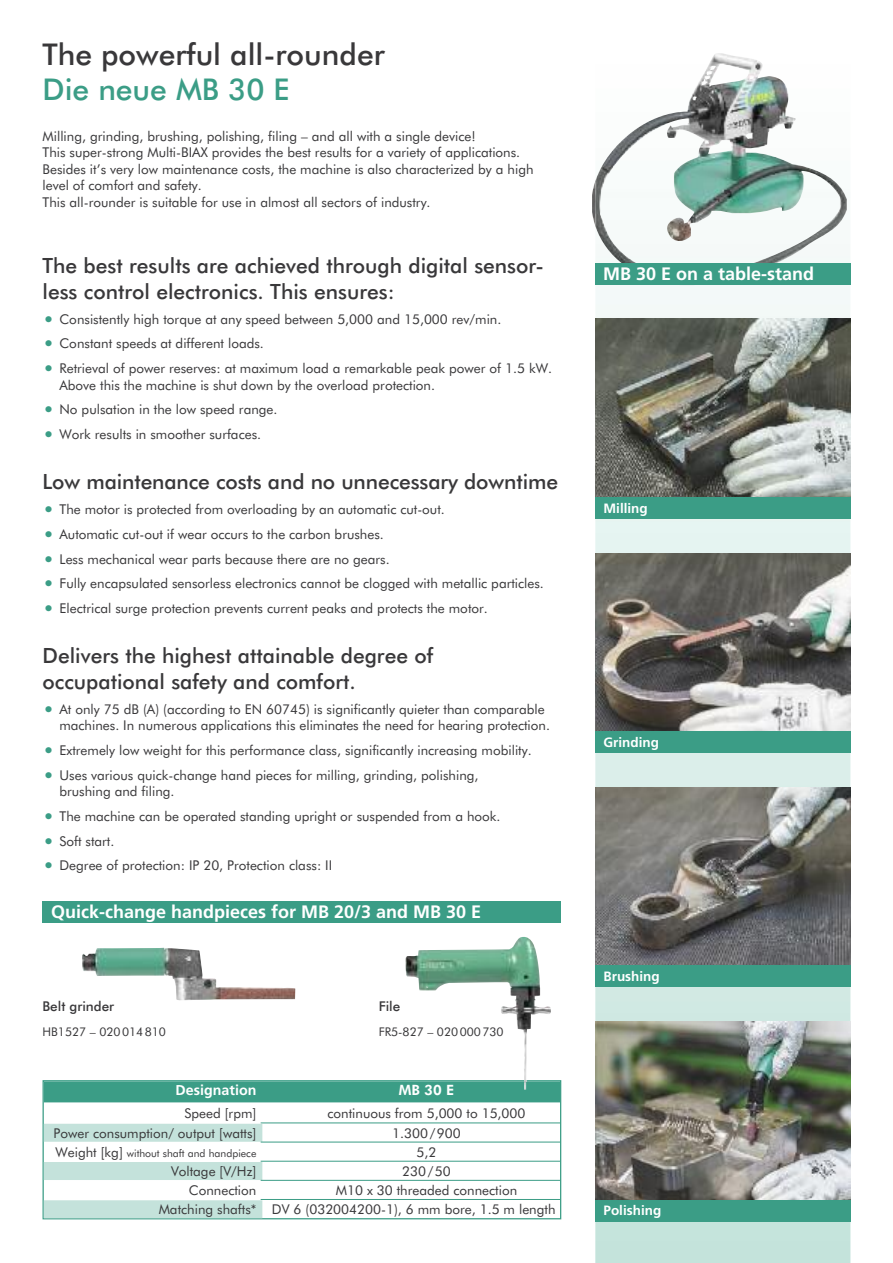
<style>
.page{position:relative;width:893px;height:1263px;background:#fff}
.page>*{position:absolute;margin:0;border:0;box-sizing:border-box;transform-origin:0 0}
.t1{font:500 30px "Futura BT";color:#39383a}
.t2{font:500 30px "Futura BT";color:#3b9d86}
.t3{font:500 21px/25.5px "Futura BT";color:#39383a}
.t4{font:700 18px "Frutiger";color:#fff}
.t5{font:700 14.25px "Frutiger";color:#fff}
.t6{font:800 14.25px "Futura BT";color:#fff}
.t7{font:13.5px/16.5px "Futura Book BT";color:#39383a}
.t8{font:700 13.5px "Frutiger";color:#fff}
.t9{font:500 13.5px "Futura BT";color:#39383a}
.t10{font:12px "Futura Book BT";color:#39383a}
.t11{font:10.5px "Futura Book BT";color:#39383a}
.s1{font-size:21px;color:#3b9d86}
.s2{font-size:13.5px}
</style>
<div class="page">
<img style="left:595px;top:256px;width:255px;height:1007px">
<img style="left:595px;top:319px;width:255px;height:178px">
<img style="left:595px;top:553px;width:255px;height:179px">
<img style="left:595px;top:1021px;width:255px;height:179px">
<img style="left:595px;top:787px;width:255px;height:179px">
<div style="left:595px;top:497px;width:255px;height:22px;background:#3b9d86"></div>
<div style="left:595px;top:732px;width:255px;height:21px;background:#3b9d86"></div>
<div style="left:595px;top:966px;width:255px;height:21px;background:#3b9d86"></div>
<div style="left:595px;top:1200px;width:255px;height:21px;background:#3b9d86"></div>
<div style="left:43px;top:1080px;width:518px;height:139px;border:1px solid #3b9d86"></div>
<div style="left:44px;top:1081px;width:516px;height:21px;background:#3b9d86"></div>
<hr style="left:261px;top:1122px;width:299px;height:1px;background:#3b9d86">
<div style="left:44px;top:1124px;width:218px;height:18px;background:#c4e2db"></div>
<hr style="left:261px;top:1142px;width:299px;height:1px;background:#3b9d86">
<hr style="left:261px;top:1161px;width:299px;height:1px;background:#3b9d86">
<div style="left:44px;top:1162px;width:218px;height:18px;background:#c4e2db"></div>
<hr style="left:261px;top:1180px;width:299px;height:1px;background:#3b9d86">
<hr style="left:261px;top:1199px;width:299px;height:1px;background:#3b9d86">
<div style="left:44px;top:1200px;width:218px;height:18px;background:#c4e2db"></div>
<img style="left:592px;top:182px;width:3px;height:43px">
<img style="left:595px;top:53px;width:252px;height:211px">
<div style="left:595px;top:264px;width:255px;height:21px;background:#3b9d86"></div>
<img style="left:82px;top:948px;width:213px;height:52px">
<div style="left:43px;top:901px;width:518px;height:22px;background:#3b9d86"></div>
<img style="left:405px;top:937px;width:146px;height:143px">
<svg style="left:524px;top:1080px;width:2px;height:10px"></svg>
<h1 class="t1" style="left:43px;top:37px;width:344px">The powerful all-rounder</h1>
<h1 class="t2" style="left:43px;top:72px;width:248px">Die neue MB 30 E</h1>
<p class="t7" style="left:43px;top:129px;width:493px">Milling, grinding, brushing, polishing, filing – and all with a single device!<br>This super-strong Multi-BIAX provides the best results for a variety of applications.<br>Besides it’s very low maintenance costs, the machine is also characterized by a high level of comfort and safety.<br>This all-rounder is suitable for use in almost all sectors of industry.</p>
<h2 class="t3" style="left:43px;top:253px;width:503px">The best results are achieved through digital sensor&shy;less control electronics. This ensures:</h2>
<p class="t7" style="left:43px;top:312px;width:460px"><span class="s1">•</span> Consistently high torque at any speed between 5,000 and 15,000 rev/min.</p>
<p class="t7" style="left:43px;top:336px;width:223px"><span class="s1">•</span> Constant speeds at different loads.</p>
<p class="t7" style="left:59px;top:361px;width:494px;text-indent:-17px"><span class="s1">•</span> Retrieval of power reserves: at maximum load a remarkable peak power of 1.5 kW.<br>Above this the machine is shut down by the overload protection.</p>
<p class="t7" style="left:43px;top:402px;width:236px"><span class="s1">•</span> No pulsation in the low speed range.</p>
<p class="t7" style="left:43px;top:427px;width:220px"><span class="s1">•</span> Work results in smoother surfaces.</p>
<h2 class="t3" style="left:43px;top:469px;width:517px">Low maintenance costs and no unnecessary downtime</h2>
<p class="t7" style="left:43px;top:502px;width:404px"><span class="s1">•</span> The motor is protected from overloading by an automatic cut-out.</p>
<p class="t7" style="left:43px;top:527px;width:343px"><span class="s1">•</span> Automatic cut-out if wear occurs to the carbon brushes.</p>
<p class="t7" style="left:43px;top:552px;width:349px"><span class="s1">•</span> Less mechanical wear parts because there are no gears.</p>
<p class="t7" style="left:43px;top:576px;width:503px"><span class="s1">•</span> Fully encapsulated sensorless electronics cannot be clogged with metallic particles.</p>
<p class="t7" style="left:43px;top:601px;width:447px"><span class="s1">•</span> Electrical surge protection prevents current peaks and protects the motor.</p>
<h2 class="t3" style="left:43px;top:643px;width:392px">Delivers the highest attainable degree of occupational safety and comfort.</h2>
<p class="t7" style="left:59px;top:702px;width:492px;text-indent:-17px"><span class="s1">•</span> At only 75 dB (A) (according to EN 60745) is significantly quieter than comparable machines. In numerous applications this eliminates the need for hearing protection.</p>
<p class="t7" style="left:43px;top:743px;width:491px"><span class="s1">•</span> Extremely low weight for this performance class, significantly increasing mobility.</p>
<p class="t7" style="left:59px;top:768px;width:421px;text-indent:-17px"><span class="s1">•</span> Uses various quick-change hand pieces for milling, grinding, polishing, brushing and filing.</p>
<p class="t7" style="left:43px;top:809px;width:459px"><span class="s1">•</span> The machine can be operated standing upright or suspended from a hook.</p>
<p class="t7" style="left:43px;top:834px;width:73px"><span class="s1">•</span> Soft start.</p>
<p class="t7" style="left:43px;top:858px;width:291px"><span class="s1">•</span> Degree of protection: IP 20, Protection class: II</p>
<h3 class="t4" style="left:51px;top:904px;width:432px">Quick-change handpieces for MB 20/3 and MB 30 E</h3>
<p class="t9" style="left:43px;top:998px;width:73px">Belt grinder</p>
<p class="t10" style="left:43px;top:1027px;width:125px">HB1527 – 020014810</p>
<p class="t9" style="left:379px;top:998px;width:23px">File</p>
<p class="t10" style="left:379px;top:1027px;width:127px">FR5-827 – 020000730</p>
<p class="t5" style="left:176px;top:1084px;width:82px">Designation</p>
<p class="t6" style="left:399px;top:1082px;width:57px">MB 30 E</p>
<p class="t7" style="left:184px;top:1106px;width:73px">Speed [rpm]</p>
<p class="t7" style="left:327px;top:1106px;width:200px">continuous from 5,000 to 15,000</p>
<p class="t7" style="left:54px;top:1125px;width:204px">Power consumption/ output [watts]</p>
<p class="t7" style="left:392px;top:1125px;width:70px">1.300/900</p>
<p class="t11" style="left:56px;top:1149px;width:202px"><span class="s2">Weight [kg]</span> without shaft and handpiece</p>
<p class="t7" style="left:417px;top:1145px;width:21px">5,2</p>
<p class="t7" style="left:171px;top:1164px;width:87px">Voltage [V/Hz]</p>
<p class="t7" style="left:402px;top:1164px;width:50px">230/50</p>
<p class="t7" style="left:189px;top:1183px;width:69px">Connection</p>
<p class="t7" style="left:159px;top:1182px;width:398px;line-height:19.2px;text-indent:177px">M10 x 30 threaded connection<br>Matching shafts* DV 6 (032004200-1), 6 mm bore, 1.5 m length</p>
<h3 class="t4" style="left:603px;top:267px;width:213px">MB 30 E on a table-stand</h3>
<p class="t8" style="left:603px;top:503px;width:46px">Milling</p>
<p class="t8" style="left:603px;top:737px;width:57px">Grinding</p>
<p class="t8" style="left:603px;top:971px;width:58px">Brushing</p>
<p class="t8" style="left:603px;top:1205px;width:59px">Polishing</p>
</div>
